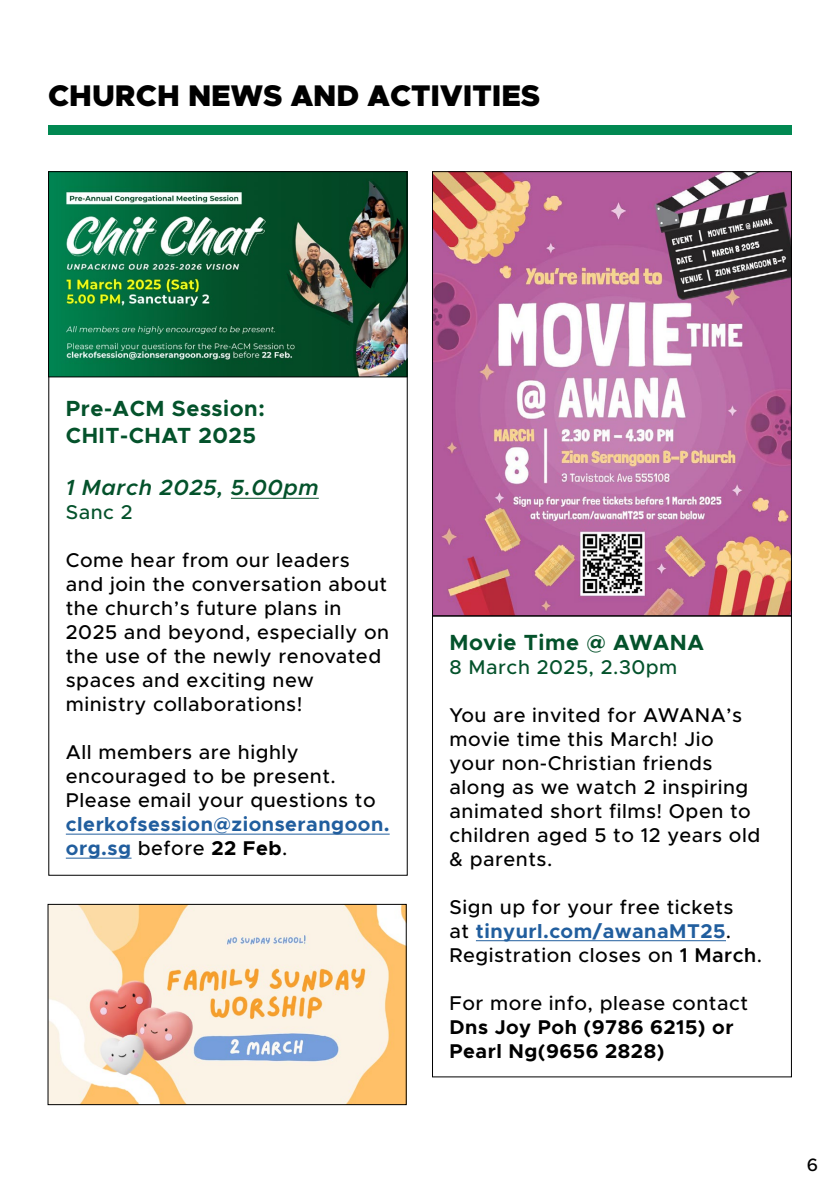
<style>
.page{position:relative;width:840px;height:1191px;background:#fff}
.page>*{position:absolute;margin:0;border:0;box-sizing:border-box;transform-origin:0 0}
.t1{font:900 30px "Metropolis";color:#000}
.t2{font:700 22px/26.4px "Metropolis";letter-spacing:.025em;color:#04522b}
.t3{font:italic 600 22px "Metropolis";letter-spacing:.025em;color:#04522b}
.t4{font:500 20px/24px "Metropolis";letter-spacing:.025em;color:#000}
.t5{font:700 20px/24px "Metropolis";letter-spacing:.025em;color:#215e9e}
.t6{font:700 20px/24px "Metropolis";letter-spacing:.025em;color:#000}
.t7{font:500 20px "Metropolis";letter-spacing:.025em;color:#04522b}
.t8{font:500 18px "Metropolis";color:#000}
.s1{font-weight:500;color:#000}
.s2{color:#000}
.s3{font-weight:700;color:#215e9e}
.s4{font-weight:600}
</style>
<div class="page">
<div style="left:48px;top:125px;width:743px;height:9px;background:#018852"></div>
<hr style="left:231px;top:498px;width:87px;height:1px;background:#04522b">
<hr style="left:66px;top:833px;width:323px;height:1px;background:#215e9e">
<hr style="left:66px;top:857px;width:65px;height:1px;background:#215e9e">
<img style="left:50px;top:173px;width:355px;height:202px">
<div style="left:48px;top:171px;width:359px;height:206px;border:1px solid #000"></div>
<img style="left:434px;top:173px;width:355px;height:441px">
<hr style="left:475px;top:940px;width:250px;height:1px;background:#215e9e">
<img style="left:49px;top:906px;width:355px;height:197px">
<div style="left:47px;top:904px;width:359px;height:201px;border:1px solid #000"></div>
<h1 class="t1" style="left:48px;top:76px;width:493px">CHURCH NEWS AND ACTIVITIES</h1>
<p class="t2" style="left:66px;top:395px;width:200px">Pre-ACM Session:<br>CHIT-CHAT 2025</p>
<p class="t3" style="left:66px;top:474px;width:254px">1 March 2025, 5.00pm</p>
<p class="t7" style="left:66px;top:500px;width:68px">Sanc 2</p>
<p class="t4" style="left:66px;top:548px;width:324px">Come hear from our leaders and join the conversation about the church’s future plans in<br>2025 and beyond, especially on the use of the newly renovated spaces and exciting new ministry collaborations!</p>
<p class="t4" style="left:66px;top:740px;width:311px">All members are highly encouraged to be present.<br>Please email your questions to</p>
<p class="t5" style="left:66px;top:812px;width:325px">clerkofsession@zionserangoon. org.sg <span class="s1">before</span> <span class="s2">22 Feb</span><span class="s1">.</span></p>
<p class="t2" style="left:449px;top:629px;width:256px">Movie Time @ AWANA</p>
<p class="t7" style="left:449px;top:654px;width:229px">8 March 2025, 2.30pm</p>
<p class="t4" style="left:449px;top:703px;width:312px">You are invited for AWANA’s movie time this March! Jio your non-Christian friends along as we watch 2 inspiring animated short films! Open to children aged 5 to 12 years old &amp; parents.</p>
<p class="t4" style="left:449px;top:895px;width:314px">Sign up for your free tickets<br>at <span class="s3">tinyurl.com/awanaMT25</span>.<br>Registration closes on <span class="s4">1 March</span>.</p>
<p class="t4" style="left:449px;top:991px;width:300px">For more info, please contact</p>
<p class="t6" style="left:449px;top:1015px;width:285px">Dns Joy Poh (9786 6215) or<br>Pearl Ng(9656 2828)</p>
<p class="t8" style="left:806px;top:1153px;width:13px">6</p>
</div>
